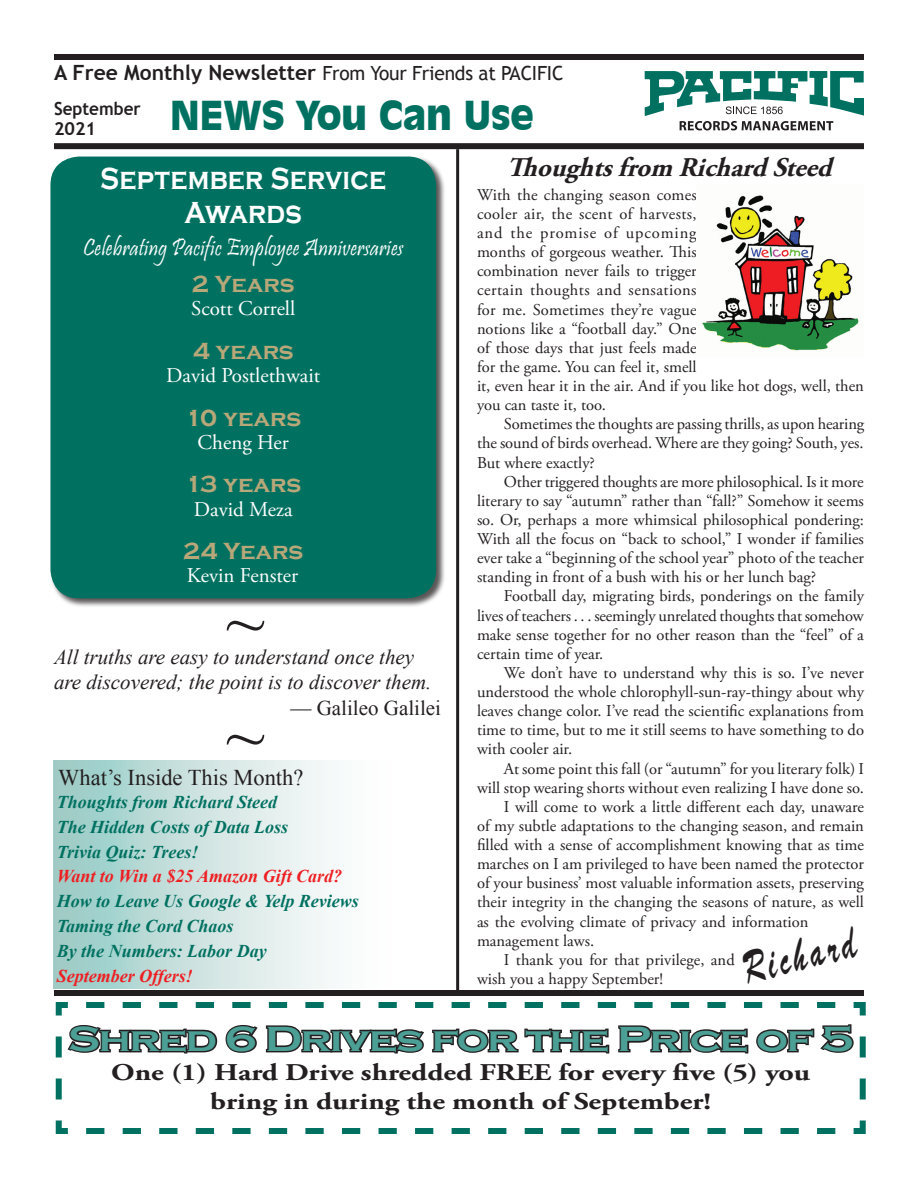
<style>
.page{position:relative;width:918px;height:1188px;background:#fff}
.page>*{position:absolute;margin:0;border:0;box-sizing:border-box;transform-origin:0 0}
.t1{font:72px "Times New Roman";color:#231f20}
.t2{font:45px "Signature";color:#231f20;scale:.67 1}
.t3{font:900 39px "Incised 901 BT";letter-spacing:-.01em;color:#007161}
.t4{font:700 36px "Copperplate Gothic";letter-spacing:-.04em;color:#4b9f95;scale:1.25 1}
.t5{font:700 31.35px/34.2px "Copperplate Gothic";letter-spacing:.01em;color:#fff;text-align:center;scale:.85 1}
.t6{font:italic 700 27px "Adobe Garamond Pro";color:#231f20}
.t7{font:24.75px "Pristina";letter-spacing:.01em;color:#fff;scale:.91 1}
.t8{font:700 24px/28.8px "Adobe Garamond Pro";color:#231f20;text-align:center;scale:1.25 1}
.t9{font:700 24px "Copperplate Gothic";color:#b8a779}
.t10{font:22.5px "Times New Roman";color:#231f20}
.t11{font:italic 21px/25.2px "Times New Roman";color:#231f20}
.t12{font:21px "Adobe Garamond Pro";color:#fff}
.t13{font:21px "Times New Roman";color:#231f20}
.t14{font:19.5px "Trebuchet MS";letter-spacing:-.01em;color:#231f20}
.t15{font:italic 700 18px/24.9px "Times New Roman";color:#007161}
.t16{font:italic 700 18px "Times New Roman";color:#ee1f23}
.t17{font:700 18px/19.5px "Trebuchet MS";color:#231f20;scale:.95 1}
.t18{font:16.5px/19px "Adobe Garamond Pro";color:#231f20;text-align:justify}
.s1{font-weight:700;font-size:21px}
</style>
<div class="page">
<div style="left:53px;top:760px;width:390px;height:228px;background:linear-gradient(to right,#9fccc7,#fff)"></div>
<div style="left:54px;top:990px;width:810px;height:6px;background:#231f20"></div>
<div style="left:54px;top:143px;width:810px;height:6px;background:#231f20"></div>
<div style="left:54px;top:54px;width:810px;height:6px;background:#231f20"></div>
<svg style="left:645px;top:71px;width:219px;height:59px"></svg>
<svg style="left:55px;top:1002px;width:811px;height:132px"></svg>
<hr style="left:456px;top:149px;width:3px;height:844px;background:#231f20">
<div style="left:50px;top:156px;width:396px;height:452px;background:#231f20;opacity:.75"></div>
<div style="left:50px;top:157px;width:386px;height:441px;background:#007161;border-radius:28px"></div>
<img style="left:702px;top:195px;width:157px;height:156px">
<p class="t14" style="left:54px;top:62px;width:511px"><span class="s1">A Free Monthly Newsletter</span> From Your Friends at Pacific</p>
<p class="t17" style="left:54px;top:99px;width:93px">September<br>2021</p>
<h3 class="t6" style="left:507px;top:152px;width:335px">Thoughtsfrom RichardSteed</h3>
<h3 class="t3" style="left:170px;top:92px;width:366px">News You Can Use</h3>
<h3 class="t5" style="left:100px;top:162px;width:338px">September Service<br>Awards</h3>
<h3 class="t7" style="left:83px;top:234px;width:354px">Celebrating Pacific Employee Anniversaries</h3>
<h3 class="t9" style="left:192px;top:271px;width:104px">2 Years</h3>
<p class="t12" style="left:191px;top:296px;width:106px">Scott Correll</p>
<h3 class="t9" style="left:193px;top:338px;width:102px">4 years</h3>
<p class="t12" style="left:166px;top:363px;width:155px">David Postlethwait</p>
<h3 class="t9" style="left:185px;top:404px;width:118px">10 years</h3>
<p class="t12" style="left:198px;top:430px;width:93px">Cheng Her</p>
<h3 class="t9" style="left:185px;top:471px;width:117px">13 years</h3>
<p class="t12" style="left:194px;top:496px;width:100px">David Meza</p>
<h3 class="t9" style="left:183px;top:538px;width:121px">24 Years</h3>
<p class="t12" style="left:187px;top:563px;width:113px">Kevin Fenster</p>
<p class="t18" style="left:477px;top:186px;width:388px;text-align:left">With the changing season comes<br>cooler air, the scent of harvests,<br>and the promise of upcoming<br>months of gorgeous weather. This<br>combination never fails to trigger<br>certain thoughts and sensations<br>for me. Sometimes they’re vague<br>notions like a “football day.” One<br>of those days that just feels made<br>for the game. You can feel it, smell<br>it, even hear it in the air. And if you like hot dogs, well, then you can taste it, too.</p>
<p class="t18" style="left:477px;top:415px;width:389px;text-indent:27px">Sometimes the thoughts are passing thrills, as upon hearing the sound of birds overhead. Where are they going? South, yes.<br>But where exactly?</p>
<p class="t18" style="left:477px;top:473px;width:389px;text-indent:27px">Other triggered thoughts are more philosophical. Is it more literary to say “autumn” rather than “fall?” Somehow it seems so. Or, perhaps a more whimsical philosophical pondering:<br>With all the focus on “back to school,” I wonder if families ever take a “beginning of the school year” photo of the teacher standing in front of a bush with his or her lunch bag?</p>
<p class="t18" style="left:477px;top:587px;width:388px;text-indent:27px">Football day, migrating birds, ponderings on the family lives of teachers . . . seemingly unrelated thoughts that somehow make sense together for no other reason than the “feel” of a certain time of year.</p>
<p class="t18" style="left:477px;top:664px;width:389px;text-indent:27px">We don’t have to understand why this is so. I’ve never understood the whole chlorophyll-sun-ray-thingy about why leaves change color. I’ve read the scientific explanations from time to time, but to me it still seems to have something to do with cooler air.</p>
<p class="t18" style="left:504px;top:759px;width:362px">At some point this fall (or “autumn” for you literary folk) I</p>
<p class="t18" style="left:477px;top:779px;width:389px">will stop wearing shorts without even realizing I have done so.</p>
<p class="t18" style="left:504px;top:798px;width:361px">I will come to work a little different each day, unaware</p>
<p class="t18" style="left:477px;top:817px;width:388px">of my subtle adaptations to the changing season, and remain</p>
<p class="t18" style="left:477px;top:836px;width:388px">filled with a sense of accomplishment knowing that as time</p>
<p class="t18" style="left:477px;top:855px;width:389px">marches on I am privileged to have been named the protector</p>
<p class="t18" style="left:477px;top:874px;width:389px">of your business’ most valuable information assets, preserving</p>
<p class="t18" style="left:477px;top:893px;width:388px">their integrity in the changing the seasons of nature, as well</p>
<p class="t18" style="left:477px;top:912px;width:333px">as the evolving climate of privacy and information</p>
<p class="t18" style="left:477px;top:932px;width:119px">management laws.</p>
<p class="t18" style="left:504px;top:951px;width:232px">I thank you for that privilege, and</p>
<p class="t18" style="left:477px;top:970px;width:188px">wish you a happy September!</p>
<h1 class="t1" style="left:226px;top:572px;width:40px">~</h1>
<p class="t11" style="left:54px;top:644px;width:379px">All truths are easy to understand once they are discovered; the point is to discover them.</p>
<p class="t13" style="left:291px;top:694px;width:152px">— Galileo Galilei</p>
<h1 class="t1" style="left:226px;top:686px;width:40px">~</h1>
<h3 class="t10" style="left:58px;top:763px;width:247px">What’s Inside This Month?</h3>
<p class="t15" style="left:57px;top:789px;width:233px">Thoughts from Richard Steed<br>The Hidden Costs of Data Loss<br>Trivia Quiz: Trees!</p>
<p class="t16" style="left:57px;top:864px;width:287px">Want to Win a $25 Amazon Gift Card?</p>
<p class="t15" style="left:57px;top:888px;width:304px">How to Leave Us Google &amp; Yelp Reviews<br>Taming the Cord Chaos<br>By the Numbers: Labor Day</p>
<p class="t16" style="left:57px;top:963px;width:138px">September Offers!</p>
<h2 class="t2" style="left:738px;top:944px;width:174px;rotate:-14deg">Richard</h2>
<h3 class="t4" style="left:68px;top:1019px;width:630px">Shred 6 Drives for the Price of 5</h3>
<h3 class="t8" style="left:111px;top:1058px;width:561px">One (1) Hard Drive shredded FREE for every five (5) you bring in during the month of September!</h3>
</div>
